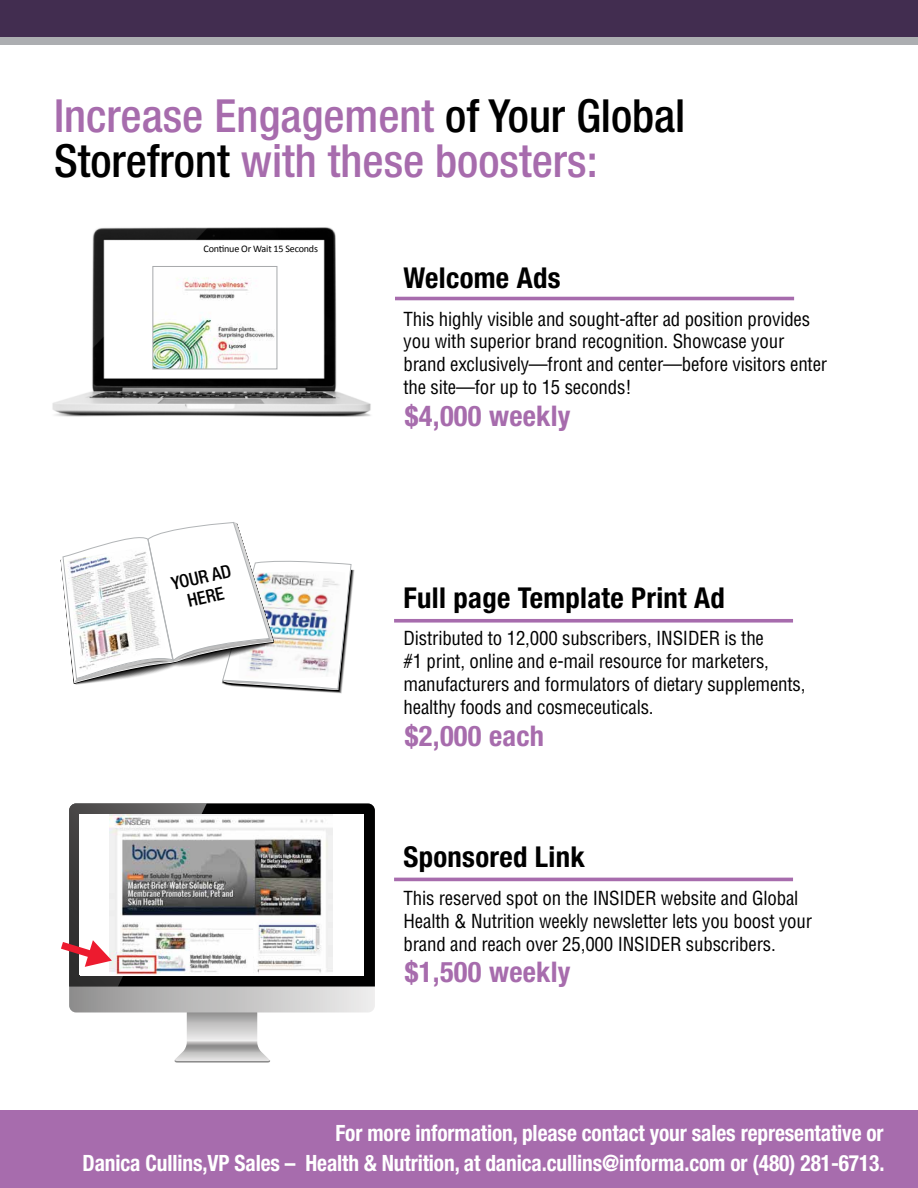
<style>
.page{position:relative;width:918px;height:1188px;background:#fff}
.page>*{position:absolute;margin:0;border:0;box-sizing:border-box;transform-origin:0 0}
.No_Spacing{font:500 condensed 45.75px/45.8px "Helvetica Neue LT Std";color:#a76cad}
.No_Spacing-2{font:700 condensed 28.8px "Helvetica Neue LT Std";letter-spacing:.01em;color:#000}
.No_Spacing-3{font:700 condensed 28.5px "Helvetica Neue LT Std";letter-spacing:.01em;color:#a76cad}
.No_Spacing-4{font:700 condensed 22.5px/30px "Helvetica Neue LT Std";letter-spacing:-.005em;color:#fff;text-align:right;scale:.95 1}
.No_Spacing-5{font:condensed 18.9px/23px "Helvetica LT Std";letter-spacing:-.01em;color:#000}
.t1{font:500 condensed 18.15px "Helvetica Neue LT Std";color:#000}
.t2{font:10.05px "Calibri";letter-spacing:-.02em;color:#000}
.s1{color:#000}
</style>
<div class="page">
<hr style="left:350px;top:297px;width:444px;height:3px;background:#a76cad">
<svg style="left:394px;top:619px;width:399px;height:4px;background:#b07cb6"></svg>
<hr style="left:394px;top:878px;width:399px;height:3px;background:#a76cad">
<svg style="left:60px;top:522px;width:295px;height:172px"></svg>
<img style="left:64px;top:547px;width:101px;height:126px">
<svg style="left:173px;top:1012px;width:98px;height:51px"></svg>
<svg style="left:69px;top:987px;width:306px;height:25px;background:#c0bfbf"></svg>
<svg style="left:207px;top:803px;width:168px;height:184px;background:#1a1a1a"></svg>
<div style="left:79px;top:815px;width:284px;height:160px;background:#fff"></div>
<img style="left:207px;top:815px;width:126px;height:158px">
<img style="left:52px;top:227px;width:342px;height:190px">
<img style="left:155px;top:268px;width:120px;height:99px">
<div style="left:153px;top:266px;width:124px;height:103px;border:1px solid #a7a9ac"></div>
<div style="left:0;top:0;width:918px;height:44px;background:#acaeb1"></div>
<div style="left:0;top:0;width:918px;height:36px;background:#422d50"></div>
<div style="left:0;top:1110px;width:918px;height:78px;background:#a76cad"></div>
<svg style="left:69px;top:803px;width:138px;height:184px"></svg>
<p class="No_Spacing" style="left:54px;top:92px;width:633px">Increase Engagement <span class="s1">of Your Global<br>Storefront</span> with these boosters:</p>
<p class="t2" style="left:204px;top:242px;width:116px">Continue Or Wait 15 Seconds</p>
<p class="t1" style="left:169px;top:573px;width:62px;rotate:-13deg">YOUR AD</p>
<p class="t1" style="left:185px;top:590px;width:39px;rotate:-13deg">HERE</p>
<p class="No_Spacing-2" style="left:404px;top:261px;width:158px">Welcome Ads</p>
<p class="No_Spacing-5" style="left:404px;top:307px;width:425px">This highly visible and sought-after ad position provides you with superior brand recognition. Showcase your brand exclusively—front and center—before visitors enter the site—for up to 15 seconds!</p>
<p class="No_Spacing-3" style="left:405px;top:399px;width:167px">$4,000 weekly</p>
<p class="No_Spacing-2" style="left:404px;top:580px;width:323px">Full page Template Print Ad</p>
<p class="No_Spacing-5" style="left:404px;top:627px;width:403px">Distributed to 12,000 subscribers, INSIDER is the<br>#1 print, online and e-mail resource for marketers, manufacturers and formulators of dietary supplements, healthy foods and cosmeceuticals.</p>
<p class="No_Spacing-3" style="left:405px;top:718px;width:141px">$2,000 each</p>
<p class="No_Spacing-2" style="left:404px;top:840px;width:183px">Sponsored Link</p>
<p class="No_Spacing-5" style="left:404px;top:886px;width:410px">This reserved spot on the INSIDER website and Global<br>Health &amp; Nutrition weekly newsletter lets you boost your brand and reach over 25,000 INSIDER subscribers.</p>
<p class="No_Spacing-3" style="left:405px;top:955px;width:167px">$1,500 weekly</p>
<p class="No_Spacing-4" style="left:83px;top:1117px;width:846px">For more information, please contact your sales representative or<br>Danica Cullins,VP Sales – Health &amp; Nutrition, at danica.cullins@informa.com or (480) 281-6713.</p>
</div>
